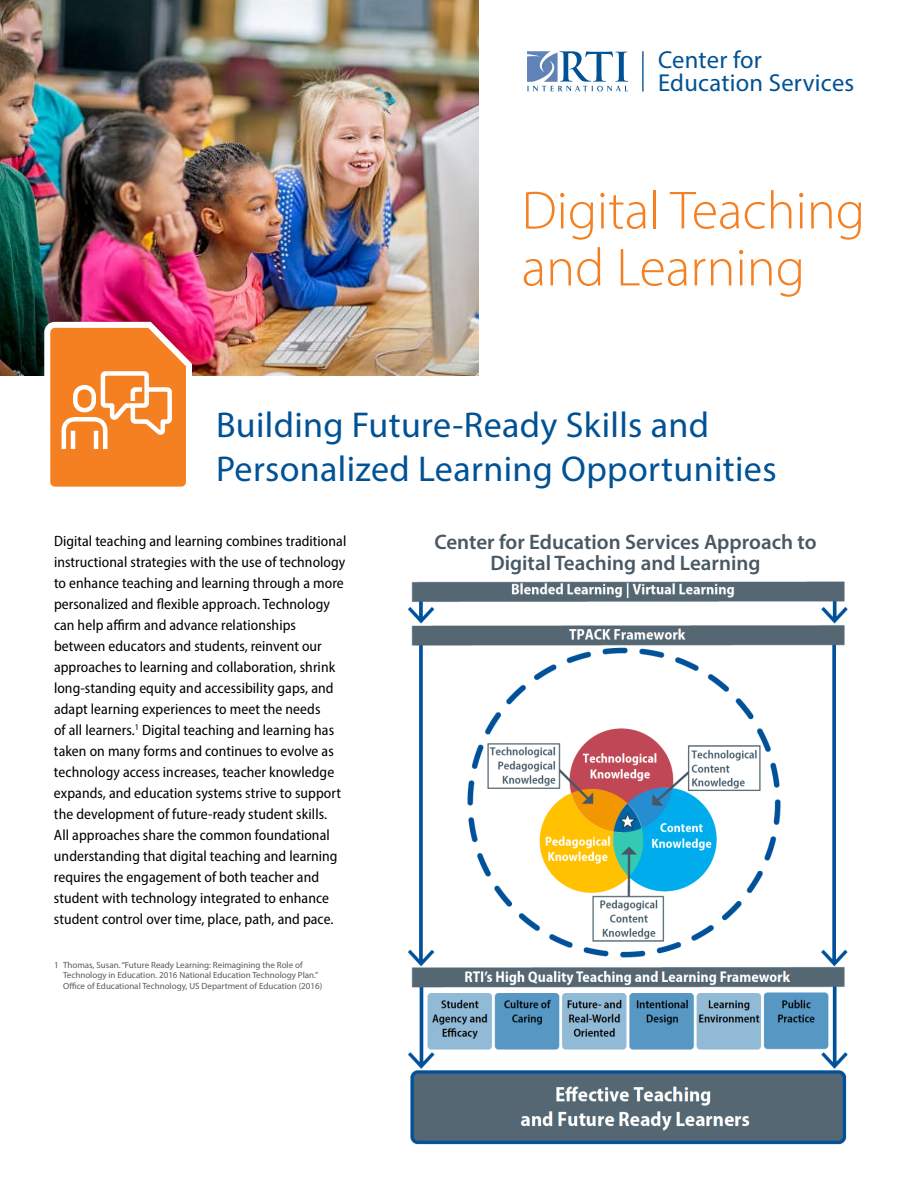
<style>
.page{position:relative;width:918px;height:1188px;background:#fff}
.page>*{position:absolute;margin:0;border:0;box-sizing:border-box;transform-origin:0 0}
.t1{font:300 54px/57px "Myriad Pro";color:#f58021}
.t2{font:36px/43.2px "Myriad Pro";letter-spacing:.01em;color:#005295}
.t3{font:24.6px/23.2px "Myriad Pro";letter-spacing:.01em;color:#005295}
.t4{font:600 21px/21px "Myriad Pro";color:#485865;text-align:center}
.t5{font:semi-condensed 15px/21px "Myriad Pro";letter-spacing:.005em;color:#000}
.t6{font:9px/10.5px "Myriad Pro";color:#58595b}
</style>
<div class="page">
<svg style="left:527px;top:51px;width:101px;height:41px"></svg>
<hr style="left:642px;top:51px;width:2px;height:40px;background:#005295">
<img style="left:0;top:0;width:478px;height:376px">
<svg style="left:41px;top:319px;width:154px;height:168px"></svg>
<img style="left:408px;top:581px;width:440px;height:564px">
<h3 class="t3" style="left:658px;top:48px;width:198px">Center for<br>Education Services</h3>
<h1 class="t1" style="left:522px;top:181px;width:345px">Digital Teaching and Learning</h1>
<h2 class="t2" style="left:216px;top:403px;width:562px">Building Future-Ready Skills and<br>Personalized Learning Opportunities</h2>
<p class="t5" style="left:54px;top:530px;width:294px">Digital teaching and learning combines traditional instructional strategies with the use of technology to enhance teaching and learning through a more personalized and flexible approach. Technology can help affirm and advance relationships between educators and students, reinvent our approaches to learning and collaboration, shrink long-standing equity and accessibility gaps, and adapt learning experiences to meet the needs<br>of all learners.<sup>1</sup> Digital teaching and learning has taken on many forms and continues to evolve as technology access increases, teacher knowledge expands, and education systems strive to support the development of future-ready student skills.<br>All approaches share the common foundational understanding that digital teaching and learning requires the engagement of both teacher and student with technology integrated to enhance student control over time, place, path, and pace.</p>
<p class="t6" style="left:63px;top:960px;width:261px;text-indent:-9px">1 Thomas, Susan. “Future Ready Learning: Reimagining the Role of<br>Technology in Education. 2016 National Education Technology Plan.”<br>Office of Educational Technology, US Department of Education (2016)</p>
<h3 class="t4" style="left:434px;top:530px;width:384px">Center for Education Services Approach to<br>Digital Teaching and Learning</h3>
</div>
